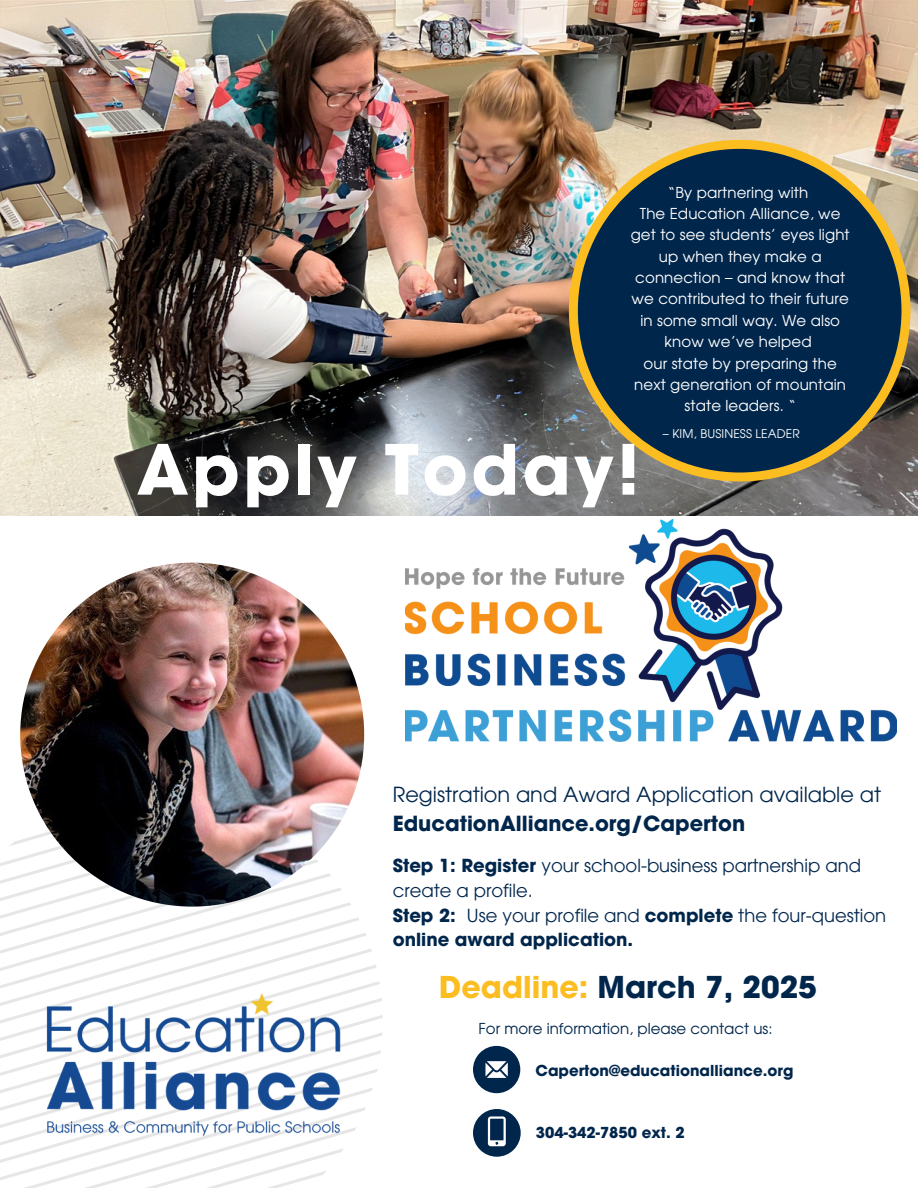
<style>
.page{position:relative;width:918px;height:1188px;background:#fff}
.page>*{position:absolute;margin:0;border:0;box-sizing:border-box;transform-origin:0 0}
.t1{font:700 68.55px "Avant Garde";letter-spacing:.05em;color:#fff}
.t2{font:700 30.15px "ITC Avant Garde Pro";color:#00264c}
.t3{font:20.85px/29.1px "ITC Avant Garde Pro";color:#00264c}
.t4{font:18px/24.8px "ITC Avant Garde Pro";color:#00264c}
.t5{font:15px/21.3px "Avant Garde";letter-spacing:.01em;color:#fff;text-align:center}
.t6{font:700 15px "Avant Garde";color:#00264c}
.t7{font:15px "Avant Garde";color:#00264c}
.t8{font:12px "Avant Garde";letter-spacing:.01em;color:#fff}
.s1{font-weight:700}
.s2{color:#fcbd20}
</style>
<div class="page">
<svg style="left:473px;top:1109px;width:48px;height:48px"></svg>
<div style="left:473px;top:1046px;width:47px;height:47px;background:#00264c;border-radius:50%"></div>
<svg style="left:485px;top:1061px;width:23px;height:17px"></svg>
<img style="left:0;top:0;width:918px;height:516px">
<svg style="left:569px;top:140px;width:341px;height:342px;background:#354955"></svg>
<img style="left:20px;top:563px;width:344px;height:344px;border-radius:50%">
<img style="left:405px;top:520px;width:492px;height:222px">
<img style="left:0;top:962px;width:383px;height:202px">
<p class="t5" style="left:631px;top:181px;width:220px">“By partnering with<br>The Education Alliance, we get to see students’ eyes light up when they make a connection – and know that we contributed to their future in some small way. We also know we’ve helped<br>our state by preparing the next generation of mountain state leaders. “</p>
<p class="t1" style="left:137px;top:425px;width:505px">Apply Today!</p>
<h3 class="t8" style="left:663px;top:427px;width:138px">– KIM, BUSINESS LEADER</h3>
<p class="t3" style="left:393px;top:783px;width:490px">Registration and Award Application available at<br><span class="s1">EducationAlliance.org/Caperton</span></p>
<h2 class="t4" style="left:393px;top:855px;width:495px"><span class="s1">Step 1: Register</span> your school-business partnership and create a profile.<br><span class="s1">Step 2:</span> Use your profile and <span class="s1">complete</span> the four-question <span class="s1">online award application.</span></h2>
<h4 class="t2" style="left:439px;top:975px;width:379px"><span class="s2">Deadline:</span> March 7, 2025</h4>
<p class="t7" style="left:479px;top:1019px;width:295px">For more information, please contact us:</p>
<h1 class="t6" style="left:536px;top:1060px;width:259px">Caperton@educationalliance.org</h1>
<p class="t6" style="left:536px;top:1122px;width:150px">304-342-7850 ext. 2</p>
</div>
